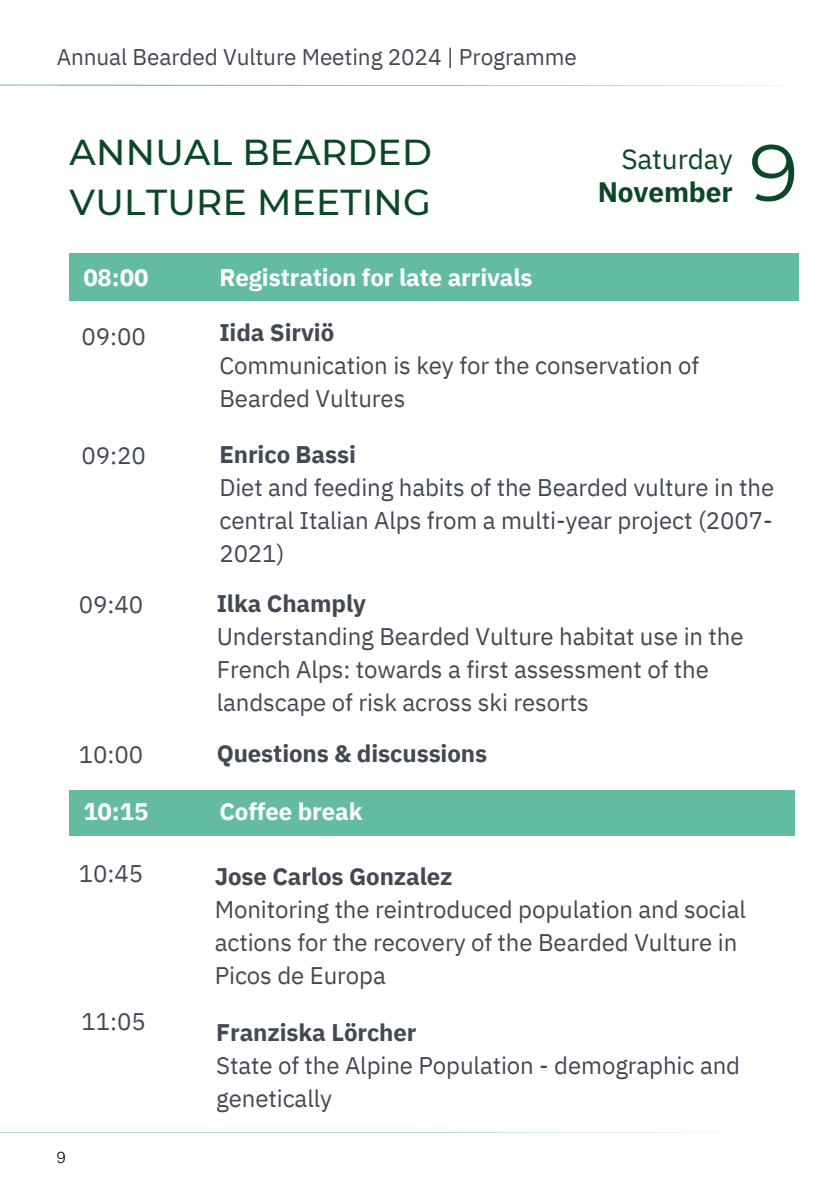
<style>
.page{position:relative;width:839px;height:1191px;background:#fff}
.page>*{position:absolute;margin:0;border:0;box-sizing:border-box;transform-origin:0 0}
.t1{font:80px "Montserrat";color:#0b4827}
.t2{font:500 36px/49.4px "Montserrat";letter-spacing:.01em;color:#0b4827}
.t3{font:28px/33px "IBM Plex Sans";letter-spacing:-.005em;color:#0b4827;text-align:right}
.t4{font:24px/33px "IBM Plex Sans";letter-spacing:-.005em;color:#424953}
.t5{font:700 24px "IBM Plex Sans";letter-spacing:-.005em;color:#424953}
.t6{font:700 24px "IBM Plex Sans";letter-spacing:-.005em;color:#fff}
.t7{font:22.6px "IBM Plex Sans";letter-spacing:-.005em;color:#424953}
.t8{font:300 16px "Helvetica";color:#000}
.s1{font-weight:700}
</style>
<div class="page">
<div style="left:70px;top:790px;width:724px;height:45px;background:#63bba2"></div>
<div style="left:70px;top:253px;width:729px;height:47px;background:#63bba2"></div>
<svg style="left:0;top:85px;width:790px;height:1px"></svg>
<svg style="left:0;top:1132px;width:728px;height:1px"></svg>
<p class="t7" style="left:57px;top:42px;width:521px">Annual Bearded Vulture Meeting 2024 | Programme</p>
<h3 class="t2" style="left:70px;top:128px;width:363px">ANNUAL BEARDED<br>VULTURE MEETING</h3>
<h3 class="t1" style="left:749px;top:124px;width:50px">9</h3>
<p class="t3" style="left:597px;top:142px;width:136px">Saturday<br><span class="s1">November</span></p>
<h1 class="t6" style="left:83px;top:252px;width:67px">08:00</h1>
<p class="t6" style="left:83px;top:261px;width:67px">08:00</p>
<h2 class="t4" style="left:82px;top:320px;width:66px">09:00</h2>
<h3 class="t6" style="left:219px;top:261px;width:315px">Registration for late arrivals</h3>
<p class="t5" style="left:219px;top:317px;width:116px">Iida Sirviö</p>
<p class="t4" style="left:219px;top:349px;width:481px">Communication is key for the conservation of<br>Bearded Vultures</p>
<p class="t4" style="left:82px;top:438px;width:66px">09:20</p>
<p class="t5" style="left:219px;top:439px;width:138px">Enrico Bassi</p>
<p class="t4" style="left:219px;top:471px;width:556px;text-align:justify">Diet and feeding habits of the Bearded vulture in the central Italian Alps from a multi-year project (2007- 2021)</p>
<p class="t4" style="left:79px;top:588px;width:66px">09:40</p>
<p class="t5" style="left:217px;top:588px;width:151px">Ilka Champly</p>
<p class="t4" style="left:217px;top:620px;width:528px">Understanding Bearded Vulture habitat use in the<br>French Alps: towards a first assessment of the landscape of risk across ski resorts</p>
<p class="t4" style="left:79px;top:738px;width:66px">10:00</p>
<p class="t5" style="left:217px;top:737px;width:272px">Questions &amp; discussions</p>
<p class="t6" style="left:83px;top:795px;width:67px">10:15</p>
<p class="t6" style="left:219px;top:795px;width:145px">Coffee break</p>
<p class="t4" style="left:79px;top:856px;width:66px">10:45</p>
<h3 class="t4" style="left:82px;top:1004px;width:66px">11:05</h3>
<p class="t8" style="left:57px;top:1147px;width:10px">9</p>
<h3 class="t5" style="left:215px;top:861px;width:239px">Jose Carlos Gonzalez</h3>
<h3 class="t4" style="left:215px;top:893px;width:533px">Monitoring the reintroduced population and social actions for the recovery of the Bearded Vulture in<br>Picos de Europa</h3>
<p class="t5" style="left:216px;top:1016px;width:202px">Franziska Lörcher</p>
<p class="t4" style="left:216px;top:1048px;width:525px">State of the Alpine Population - demographic and genetically</p>
</div>
